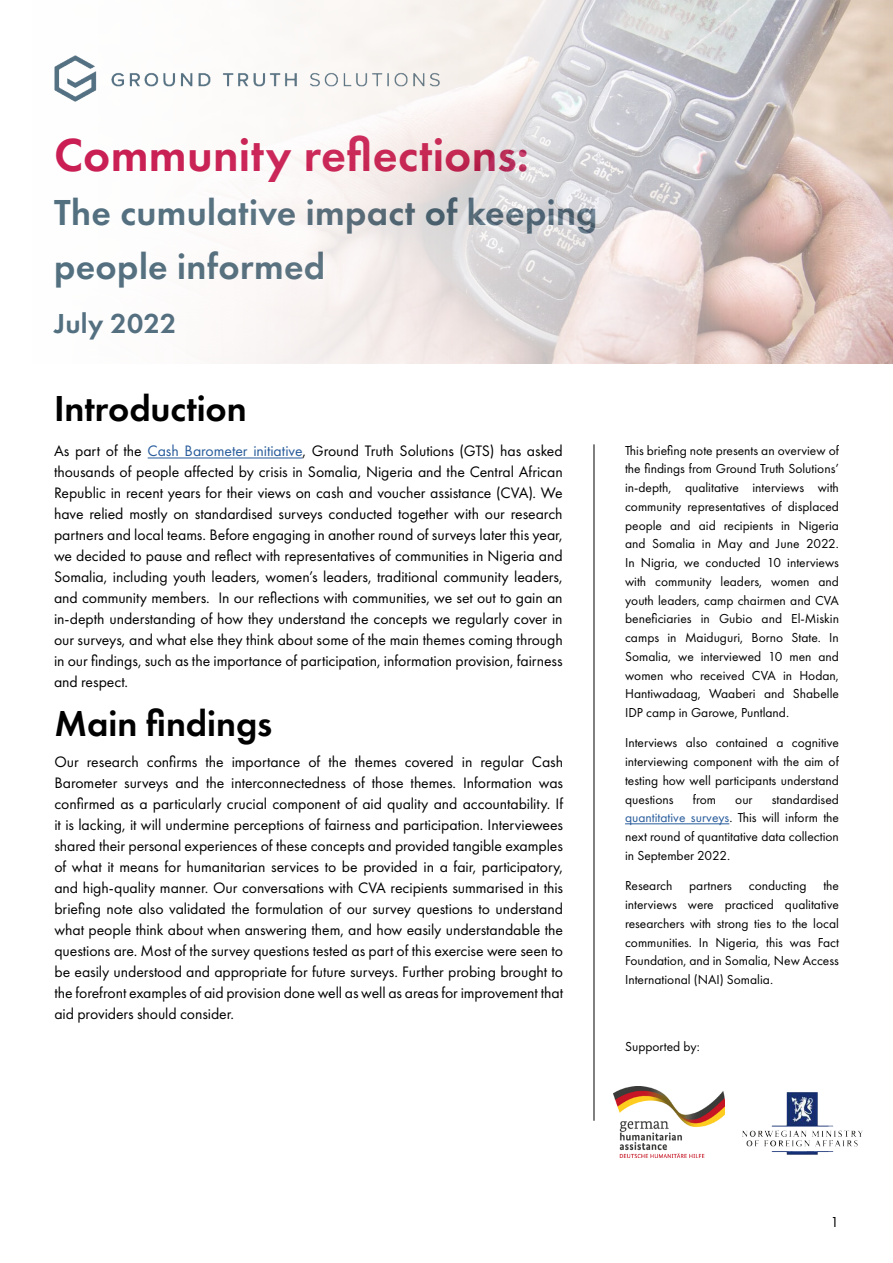
<style>
.page{position:relative;width:893px;height:1263px;background:#fff}
.page>*{position:absolute;margin:0;border:0;box-sizing:border-box;transform-origin:0 0}
.t1{font:600 48px "Futura PT";letter-spacing:.005em;color:#ca1e54}
.t2{font:600 37.5px/54px "Futura PT";letter-spacing:.01em;color:#537080}
.t3{font:600 37.5px "Futura PT";color:#000}
.t4{font:600 28.5px "Futura PT";letter-spacing:.01em;color:#537081}
.P2{font:15.75px/21px "Futura PT";letter-spacing:-.005em;color:#000;text-align:justify}
.t5{font:15px "Futura PT";color:#000}
.Body{font:13.5px/18.8px "Futura PT";color:#000;text-align:justify}
.s1{color:#275b9b}
</style>
<div class="page">
<hr style="left:594px;top:444px;width:1px;height:677px;background:#000">
<hr style="left:625px;top:823px;width:104px;height:1px;background:#275b9b">
<hr style="left:148px;top:458px;width:154px;height:1px;background:#275b9b">
<img style="left:54px;top:0;width:839px;height:364px">
<img style="left:614px;top:1086px;width:110px;height:71px">
<img style="left:742px;top:1092px;width:121px;height:63px">
<p class="t1" style="left:54px;top:125px;width:476px">Community reflections:</p>
<p class="t2" style="left:54px;top:185px;width:545px">The cumulative impact of keeping people informed</p>
<p class="t4" style="left:54px;top:306px;width:124px">July 2022</p>
<h1 class="t3" style="left:54px;top:385px;width:194px">Introduction</h1>
<p class="P2" style="left:54px;top:441px;width:510px">As part of the <span class="s1">Cash Barometer initiative</span>, Ground Truth Solutions (GTS) has asked thousands of people affected by crisis in Somalia, Nigeria and the Central African Republic in recent years for their views on cash and voucher assistance (CVA). We have relied mostly on standardised surveys conducted together with our research partners and local teams. Before engaging in another round of surveys later this year, we decided to pause and reflect with representatives of communities in Nigeria and Somalia, including youth leaders, women’s leaders, traditional community leaders, and community members. In our reflections with communities, we set out to gain an in-depth understanding of how they understand the concepts we regularly cover in our surveys, and what else they think about some of the main themes coming through in our findings, such as the importance of participation, information provision, fairness and respect.</p>
<h1 class="t3" style="left:55px;top:700px;width:219px">Main findings</h1>
<p class="P2" style="left:54px;top:751px;width:510px">Our research confirms the importance of the themes covered in regular Cash Barometer surveys and the interconnectedness of those themes. Information was confirmed as a particularly crucial component of aid quality and accountability. If it is lacking, it will undermine perceptions of fairness and participation. Interviewees shared their personal experiences of these concepts and provided tangible examples of what it means for humanitarian services to be provided in a fair, participatory, and high-quality manner. Our conversations with CVA recipients summarised in this briefing note also validated the formulation of our survey questions to understand what people think about when answering them, and how easily understandable the questions are. Most of the survey questions tested as part of this exercise were seen to be easily understood and appropriate for future surveys. Further probing brought to the forefront examples of aid provision done well as well as areas for improvement that aid providers should consider.</p>
<p class="Body" style="left:625px;top:441px;width:215px">This briefing note presents an overview of the findings from Ground Truth Solutions’ in-depth, qualitative interviews with community representatives of displaced people and aid recipients in Nigeria and Somalia in May and June 2022.<br>In Nigria, we conducted 10 interviews with community leaders, women and youth leaders, camp chairmen and CVA beneficiaries in Gubio and El-Miskin camps in Maiduguri, Borno State. In Somalia, we interviewed 10 men and women who received CVA in Hodan, Hantiwadaag, Waaberi and Shabelle IDP camp in Garowe, Puntland.</p>
<p class="Body" style="left:625px;top:733px;width:215px">Interviews also contained a cognitive interviewing component with the aim of testing how well participants understand questions</p>
<p class="Body" style="left:693px;top:790px;width:25px">from</p>
<p class="Body" style="left:735px;top:790px;width:19px">our</p>
<p class="Body" style="left:625px;top:790px;width:215px;text-indent:147px">standardised <span class="s1">quantitative surveys</span>. This will inform the next round of quantitative data collection in September 2022.</p>
<p class="Body" style="left:625px;top:876px;width:215px">Research partners conducting the interviews were practiced qualitative researchers with strong ties to the local communities. In Nigeria, this was Fact Foundation, and in Somalia, New Access International (NAI) Somalia.</p>
<p class="Body" style="left:625px;top:1037px;width:76px">Supported by:</p>
<p class="t5" style="left:830px;top:1213px;width:10px">1</p>
</div>
